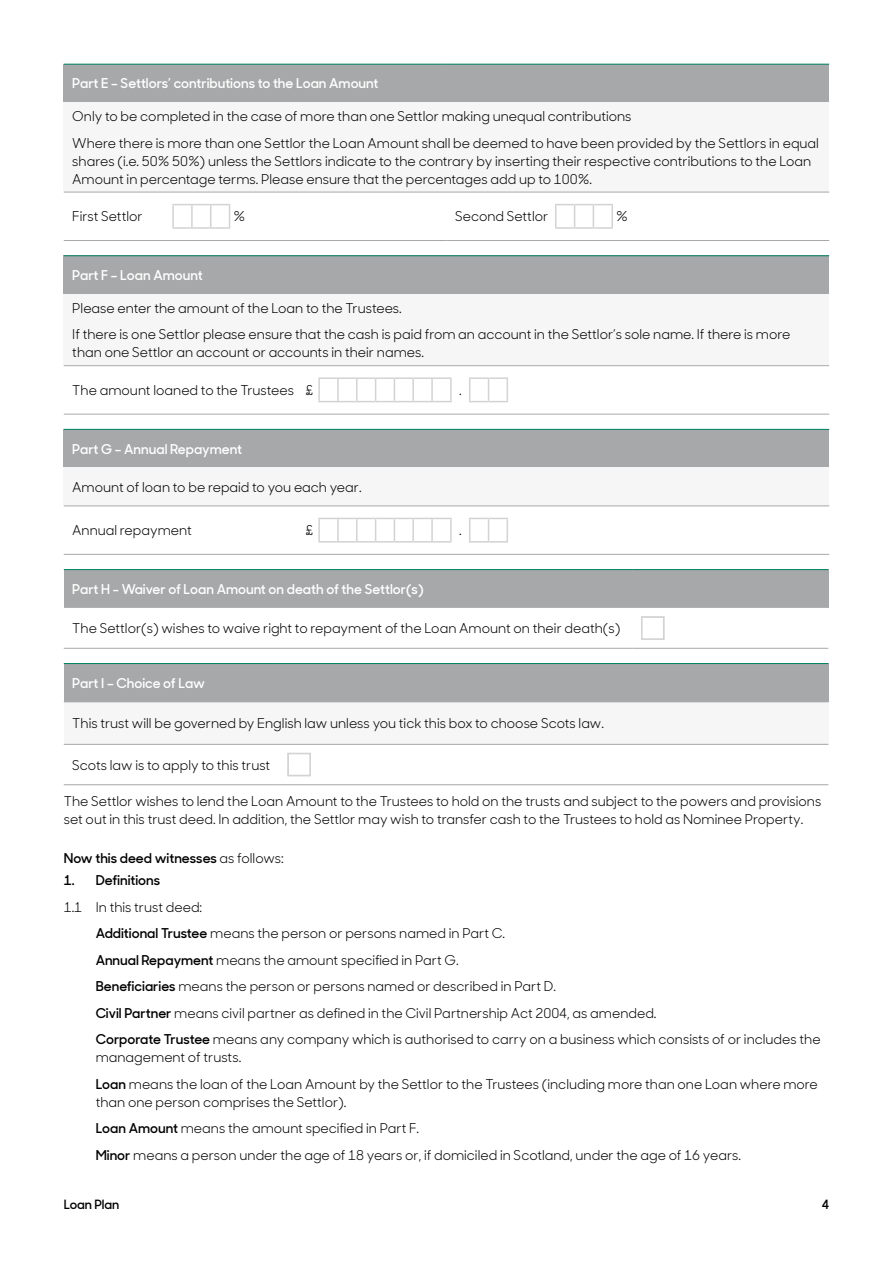
<style>
.page{position:relative;width:893px;height:1263px;background:#fff}
.page>*{position:absolute;margin:0;border:0;box-sizing:border-box;transform-origin:0 0}
.t1{font:13.5px/26.5px "Sharp Sans Display No 1";color:#000}
.t2{font:600 13.5px "Sharp Sans Display No 1";color:#fff}
.t3{font:600 13.5px "Sharp Sans Display No 1";color:#000}
.t4{font:600 12.75px "Sharp Sans Display No 1";letter-spacing:-.01em;color:#000}
.s1{font-weight:400}
.s2{font-weight:600}
</style>
<div class="page">
<div style="left:64px;top:64px;width:765px;height:38px;background:#a7a8a9"></div>
<div style="left:64px;top:102px;width:765px;height:90px;background:#f6f6f6"></div>
<hr style="left:64px;top:64px;width:382px;height:1px;background:#008264">
<hr style="left:446px;top:64px;width:383px;height:1px;background:#008264">
<hr style="left:64px;top:240px;width:382px;height:1px;background:#a7a8a9">
<hr style="left:446px;top:240px;width:383px;height:1px;background:#a7a8a9">
<svg style="left:64px;top:192px;width:765px;height:37px"></svg>
<hr style="left:611px;top:205px;width:2px;height:22px;background:#d3d3d4">
<div style="left:64px;top:256px;width:765px;height:38px;background:#a7a8a9"></div>
<div style="left:64px;top:294px;width:765px;height:72px;background:#f6f6f6"></div>
<hr style="left:64px;top:255px;width:765px;height:1px;background:#008264">
<hr style="left:64px;top:414px;width:765px;height:1px;background:#a7a8a9">
<hr style="left:64px;top:365px;width:765px;height:1px;background:#a7a8a9">
<svg style="left:318px;top:377px;width:190px;height:25px"></svg>
<div style="left:64px;top:429px;width:765px;height:39px;background:#a7a8a9"></div>
<div style="left:64px;top:468px;width:765px;height:38px;background:#f6f6f6"></div>
<hr style="left:64px;top:429px;width:765px;height:1px;background:#008264">
<hr style="left:64px;top:554px;width:765px;height:1px;background:#a7a8a9">
<hr style="left:64px;top:506px;width:765px;height:1px;background:#a7a8a9">
<svg style="left:318px;top:518px;width:190px;height:25px"></svg>
<div style="left:64px;top:570px;width:764px;height:38px;background:#a7a8a9"></div>
<hr style="left:64px;top:648px;width:568px;height:1px;background:#a7a8a9">
<hr style="left:632px;top:648px;width:196px;height:1px;background:#a7a8a9">
<hr style="left:64px;top:569px;width:568px;height:1px;background:#008264">
<hr style="left:632px;top:569px;width:196px;height:1px;background:#008264">
<svg style="left:64px;top:616px;width:764px;height:32px"></svg>
<div style="left:64px;top:663px;width:764px;height:39px;background:#a7a8a9"></div>
<div style="left:64px;top:702px;width:764px;height:42px;background:#f6f6f6"></div>
<hr style="left:64px;top:663px;width:215px;height:1px;background:#008264">
<hr style="left:279px;top:663px;width:549px;height:1px;background:#008264">
<svg style="left:64px;top:744px;width:764px;height:41px"></svg>
<p class="t2" style="left:72px;top:73px;width:308px">Part E – Settlors’ contributions to the Loan Amount</p>
<p class="t1" style="left:72px;top:102px;width:748px">Only to be completed in the case of more than one Settlor making unequal contributions<br>Where there is more than one Settlor the Loan Amount shall be deemed to have been provided by the Settlors in equal</p>
<p class="t1" style="left:72px;top:151px;width:741px;line-height:18px">shares (i.e. 50% 50%) unless the Settlors indicate to the contrary by inserting their respective contributions to the Loan<br>Amount in percentage terms. Please ensure that the percentages add up to 100%.</p>
<p class="t1" style="left:72px;top:202px;width:72px">First Settlor</p>
<p class="t1" style="left:234px;top:202px;width:13px">%</p>
<p class="t1" style="left:455px;top:202px;width:95px">Second Settlor</p>
<p class="t1" style="left:616px;top:202px;width:13px">%</p>
<p class="t2" style="left:72px;top:265px;width:132px">Part F – Loan Amount</p>
<p class="t1" style="left:72px;top:293px;width:720px">Please enter the amount of the Loan to the Trustees.<br>If there is one Settlor please ensure that the cash is paid from an account in the Settlor’s sole name. If there is more</p>
<p class="t1" style="left:72px;top:338px;width:353px">than one Settlor an account or accounts in their names.</p>
<p class="t1" style="left:72px;top:376px;width:243px">The amount loaned to the Trustees £</p>
<p class="t1" style="left:459px;top:376px;width:4px">.</p>
<p class="t2" style="left:72px;top:438px;width:171px">Part G – Annual Repayment</p>
<p class="t1" style="left:72px;top:473px;width:291px">Amount of loan to be repaid to you each year.</p>
<p class="t1" style="left:72px;top:516px;width:121px">Annual repayment</p>
<p class="t1" style="left:305px;top:516px;width:9px">£</p>
<p class="t1" style="left:459px;top:516px;width:4px">.</p>
<p class="t2" style="left:72px;top:578px;width:353px">Part H - Waiver of Loan Amount on death of the Settlor(s)</p>
<p class="t1" style="left:72px;top:614px;width:550px">The Settlor(s) wishes to waive right to repayment of the Loan Amount on their death(s)</p>
<p class="t2" style="left:72px;top:672px;width:134px">Part I – Choice of Law</p>
<p class="t1" style="left:72px;top:709px;width:533px">This trust will be governed by English law unless you tick this box to choose Scots law.</p>
<p class="t1" style="left:72px;top:750px;width:200px">Scots law is to apply to this trust</p>
<p class="t1" style="left:64px;top:791px;width:759px;line-height:18px">The Settlor wishes to lend the Loan Amount to the Trustees to hold on the trusts and subject to the powers and provisions set out in this trust deed. In addition, the Settlor may wish to transfer cash to the Trustees to hold as Nominee Property.</p>
<p class="t3" style="left:64px;top:847px;width:221px">Now this deed witnesses <span class="s1">as follows:</span></p>
<p class="t3" style="left:64px;top:870px;width:98px">1. Definitions</p>
<p class="t1" style="left:96px;top:892px;width:726px;text-indent:-32px">1.1 In this trust deed:<br><span class="s2">Additional Trustee</span> means the person or persons named in Part C.<br><span class="s2">Annual Repayment</span> means the amount specified in Part G.<br><span class="s2">Beneficiaries</span> means the person or persons named or described in Part D.<br><span class="s2">Civil Partner</span> means civil partner as defined in the Civil Partnership Act 2004, as amended.<br><span class="s2">Corporate Trustee</span> means any company which is authorised to carry on a business which consists of or includes the</p>
<p class="t1" style="left:96px;top:1043px;width:724px">management of trusts.<br><span class="s2">Loan</span> means the loan of the Loan Amount by the Settlor to the Trustees (including more than one Loan where more</p>
<p class="t1" style="left:96px;top:1087px;width:647px">than one person comprises the Settlor).<br><span class="s2">Loan Amount</span> means the amount specified in Part F.<br><span class="s2">Minor</span> means a person under the age of 18 years or, if domiciled in Scotland, under the age of 16 years.</p>
<p class="t4" style="left:64px;top:1194px;width:57px">Loan Plan</p>
<p class="t4" style="left:822px;top:1194px;width:9px">4</p>
</div>
